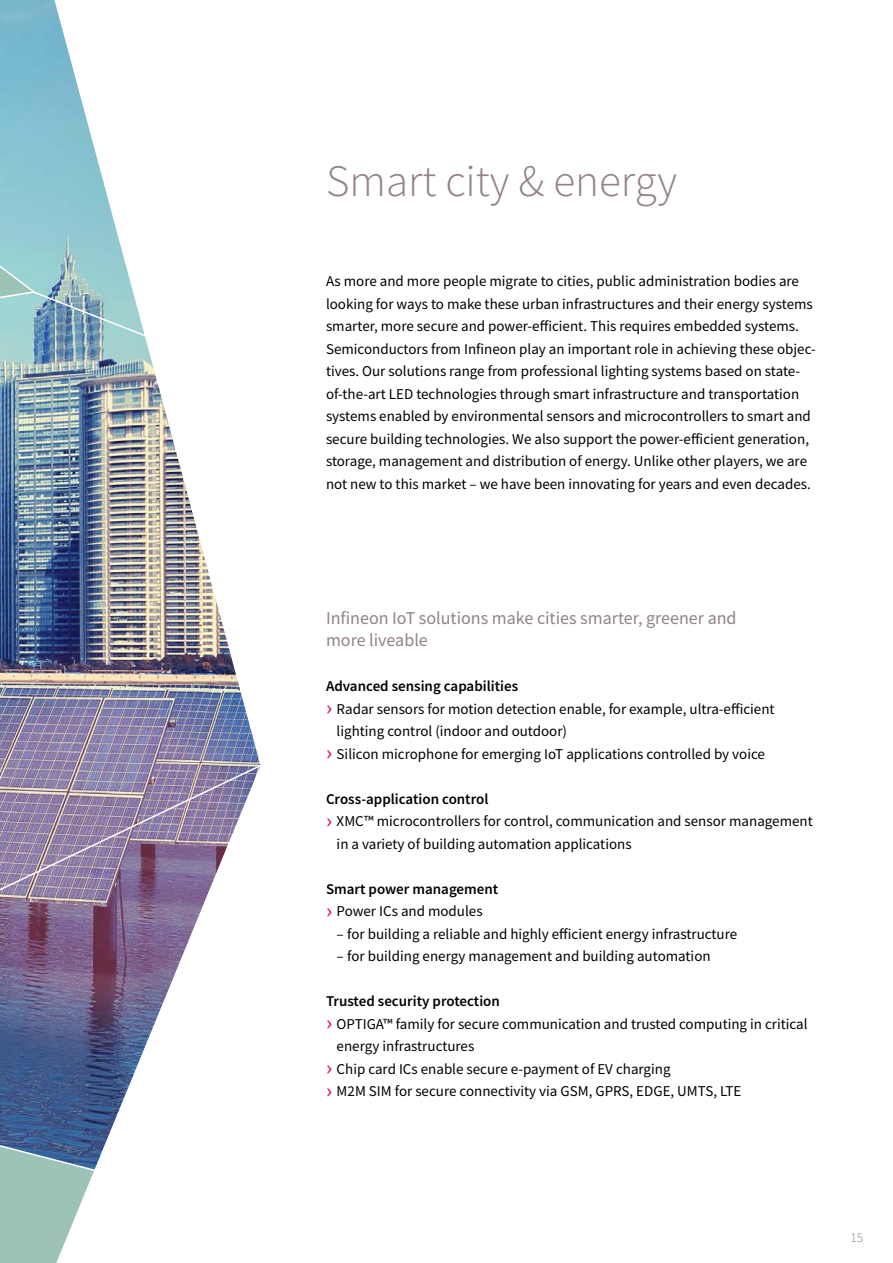
<style>
.page{position:relative;width:893px;height:1263px;background:#fff}
.page>*{position:absolute;margin:0;border:0;box-sizing:border-box;transform-origin:0 0}
.t1{font:300 45px "Source Sans Pro";color:#928285}
.t2{font:18px/22.5px "Source Sans Pro";color:#928285}
.t3{font:15px/22.5px "Source Sans Pro";color:#000}
.t4{font:600 15px/22.5px "Source Sans Pro";color:#000}
.t5{font:300 13.5px "Source Sans Pro";color:#928285}
.s1{font-size:22.5px;color:#e20036}
.s2{font-weight:400;font-size:22.5px;color:#e20036}
.s3{font-weight:400}
</style>
<div class="page">
<svg style="left:0;top:1057px;width:54px;height:206px;background:#7093a4"></svg>
<svg style="left:54px;top:0;width:87px;height:1263px"></svg>
<svg style="left:0;top:117px;width:141px;height:71px"></svg>
<img style="left:0;top:188px;width:261px;height:869px">
<h1 class="t1" style="left:326px;top:154px;width:353px">Smart city &amp; energy</h1>
<p class="t3" style="left:326px;top:270px;width:491px">As more and more people migrate to cities, public administration bodies are looking for ways to make these urban infrastructures and their energy systems smarter, more secure and power-efficient. This requires embedded systems.<br>Semiconductors from Infineon play an important role in achieving these objec&shy;tives. Our solutions range from professional lighting systems based on state&shy;of-the-art LED technologies through smart infrastructure and transportation systems enabled by environmental sensors and microcontrollers to smart and secure building technologies. We also support the power-efficient generation, storage, management and distribution of energy. Unlike other players, we are not new to this market – we have been innovating for years and even decades.</p>
<p class="t2" style="left:326px;top:606px;width:412px">Infineon IoT solutions make cities smarter, greener and more liveable</p>
<p class="t4" style="left:326px;top:675px;width:194px">Advanced sensing capabilities</p>
<p class="t3" style="left:326px;top:697px;width:450px"><span class="s1">›</span> Radar sensors for motion detection enable, for example, ultra-efficient</p>
<p class="t3" style="left:337px;top:720px;width:232px">lighting control (indoor and outdoor)</p>
<p class="t3" style="left:326px;top:742px;width:440px"><span class="s1">›</span> Silicon microphone for emerging IoT applications controlled by voice</p>
<p class="t4" style="left:326px;top:787px;width:164px">Cross-application control</p>
<p class="t3" style="left:326px;top:810px;width:488px"><span class="s1">›</span> XMC™ microcontrollers for control, communication and sensor management</p>
<p class="t3" style="left:337px;top:832px;width:296px">in a variety of building automation applications</p>
<p class="t4" style="left:326px;top:877px;width:174px">Smart power management <span class="s2">›</span> <span class="s3">Power ICs and modules</span></p>
<p class="t3" style="left:337px;top:922px;width:402px">– for building a reliable and highly efficient energy infrastructure</p>
<p class="t3" style="left:337px;top:945px;width:376px">– for building energy management and building automation</p>
<p class="t4" style="left:326px;top:990px;width:175px">Trusted security protection</p>
<p class="t3" style="left:326px;top:1012px;width:483px"><span class="s1">›</span> OPTIGA™ family for secure communication and trusted computing in critical</p>
<p class="t3" style="left:337px;top:1035px;width:139px">energy infrastructures</p>
<p class="t3" style="left:326px;top:1057px;width:346px"><span class="s1">›</span> Chip card ICs enable secure e-payment of EV charging</p>
<p class="t3" style="left:326px;top:1080px;width:417px"><span class="s1">›</span> M2M SIM for secure connectivity via GSM, GPRS, EDGE, UMTS, LTE</p>
<p class="t5" style="left:850px;top:1229px;width:14px">15</p>
</div>
